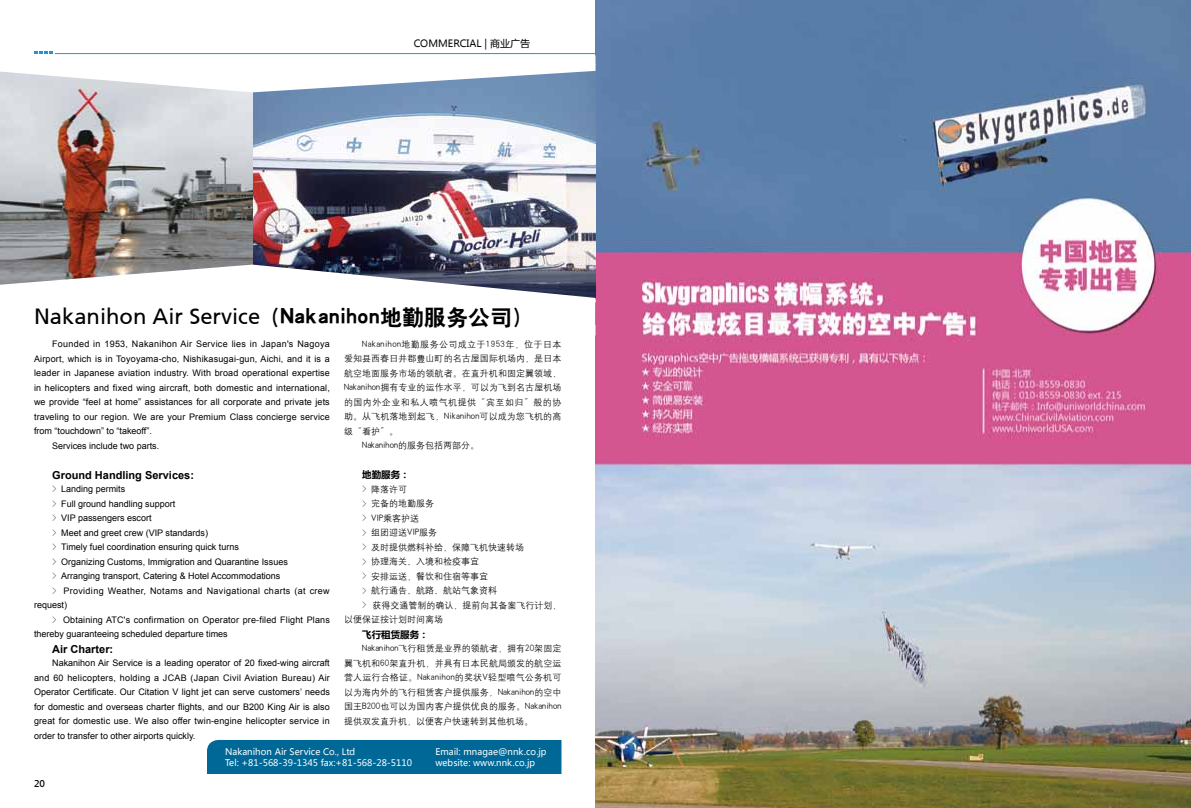
<style>
.page{position:relative;width:1191px;height:808px;background:#fff}
.page>*{position:absolute;margin:0;border:0;box-sizing:border-box;transform-origin:0 0}
.t1{font:22px "Frutiger CE";color:#000}
.t2{font:700 11px "Arial";color:#000}
.t3{font:10px "Microsoft Ya Hei";color:#000}
.t4{font:10px "Frutiger CE";color:#000}
.t5{font:700 9.5px "Microsoft Ya Hei";color:#000}
.t6{font:9px/14.5px "Arial";letter-spacing:.01em;color:#000;text-align:justify}
.t7{font:9px/14.5px "H Yg 2 gj";letter-spacing:.005em;color:#000;text-align:justify}
.t8{font:9px/10.8px "Microsoft Ya Hei";color:#fff}
.t9{font:9px "Arial";letter-spacing:.03em;color:#000}
.t10{font:9px "Arial";letter-spacing:.04em;color:#000}
.t11{font:9px "H Yg 2 gj";letter-spacing:.04em;color:#000}
.t12{font:9px "H Yg 2 gj";letter-spacing:.05em;color:#000}
.s1{font-family:"H Yb 2 gj"}
.s2{font-family:"You Yuan"}
.s3{font-family:"Sim Hei"}
</style>
<div class="page">
<img style="left:595px;top:0;width:596px;height:808px">
<img style="left:252px;top:92px;width:343px;height:173px">
<img style="left:0;top:92px;width:252px;height:173px">
<svg style="left:0;top:51px;width:595px;height:41px"></svg>
<svg style="left:0;top:265px;width:595px;height:33px"></svg>
<div style="left:207px;top:740px;width:354px;height:34px;background:#006896"></div>
<p class="t3" style="left:414px;top:36px;width:118px">COMMERCIAL | 商业广告</p>
<h1 class="t1" style="left:34px;top:304px;width:488px">Nakanihon Air Service <span class="s1">(Nakanihon地勤服务公司)</span></h1>
<p class="t9" style="left:52px;top:338px;width:279px">Founded in 1953, Nakanihon Air Service lies in Japan's Nagoya</p>
<p class="t6" style="left:34px;top:351px;width:297px">Airport, which is in Toyoyama-cho, Nishikasugai-gun, Aichi, and it is a</p>
<p class="t6" style="left:34px;top:366px;width:297px">leader in Japanese aviation industry. With broad operational expertise</p>
<p class="t6" style="left:34px;top:380px;width:297px">in helicopters and fixed wing aircraft, both domestic and international,</p>
<p class="t6" style="left:34px;top:395px;width:297px">we provide “feel at home” assistances for all corporate and private jets</p>
<p class="t6" style="left:34px;top:409px;width:297px">traveling to our region. We are your Premium Class concierge service</p>
<p class="t6" style="left:34px;top:424px;width:119px">from “touchdown” to “takeoff”.</p>
<p class="t6" style="left:52px;top:438px;width:109px">Services include two parts.</p>
<p class="t2" style="left:52px;top:468px;width:143px">Ground Handling Services:</p>
<p class="t6" style="left:52px;top:482px;width:75px"><span class="s2">&gt;</span> Landing permits</p>
<p class="t6" style="left:52px;top:496px;width:125px"><span class="s2">&gt;</span> Full ground handling support</p>
<p class="t6" style="left:52px;top:511px;width:101px"><span class="s2">&gt;</span> VIP passengers escort</p>
<p class="t6" style="left:52px;top:525px;width:157px"><span class="s2">&gt;</span> Meet and greet crew (VIP standards)</p>
<p class="t6" style="left:52px;top:540px;width:188px"><span class="s2">&gt;</span> Timely fuel coordination ensuring quick turns</p>
<p class="t6" style="left:52px;top:554px;width:237px"><span class="s2">&gt;</span> Organizing Customs, Immigration and Quarantine Issues</p>
<p class="t6" style="left:52px;top:569px;width:230px"><span class="s2">&gt;</span> Arranging transport, Catering &amp; Hotel Accommodations</p>
<p class="t10" style="left:52px;top:585px;width:279px"><span class="s2">&gt;</span> Providing Weather, Notams and Navigational charts (at crew</p>
<p class="t6" style="left:34px;top:598px;width:35px">request)</p>
<p class="t6" style="left:52px;top:612px;width:279px"><span class="s2">&gt;</span> Obtaining ATC's confirmation on Operator pre-filed Flight Plans</p>
<p class="t6" style="left:34px;top:627px;width:195px">thereby guaranteeing scheduled departure times</p>
<p class="t2" style="left:52px;top:642px;width:63px">Air Charter:</p>
<p class="t6" style="left:34px;top:656px;width:297px;text-indent:18px">Nakanihon Air Service is a leading operator of 20 fixed-wing aircraft and 60 helicopters, holding a JCAB (Japan Civil Aviation Bureau) Air Operator Certificate. Our Citation V light jet can serve customers’ needs for domestic and overseas charter flights, and our B200 King Air is also great for domestic use. We also offer twin-engine helicopter service in order to transfer to other airports quickly.</p>
<p class="t11" style="left:362px;top:339px;width:201px">Nakanihon地勤服务公司成立于1953年，位于日本</p>
<p class="t7" style="left:344px;top:351px;width:219px">爱知县西春日井郡<span class="s3">豊</span>山町的名古屋国际机场内，是日本</p>
<p class="t7" style="left:344px;top:366px;width:219px">航空地面服务市场的领航者。在直升机和固定翼领域，</p>
<p class="t7" style="left:344px;top:380px;width:219px">Nakanihon拥有专业的运作水平，可以为飞到名古屋机场</p>
<p class="t12" style="left:344px;top:397px;width:219px">的国内外企业和私人喷气机提供“宾至如归”般的协</p>
<p class="t7" style="left:344px;top:409px;width:219px">助。从飞机落地到起飞，Nikanihon可以成为您飞机的高</p>
<p class="t7" style="left:344px;top:424px;width:55px">级“看护”。</p>
<p class="t7" style="left:362px;top:438px;width:118px">Nakanihon的服务包括两部分。</p>
<p class="t5" style="left:362px;top:468px;width:49px">地勤服务：</p>
<p class="t7" style="left:362px;top:482px;width:46px"><span class="s2">&gt;</span> 降落许可</p>
<p class="t7" style="left:362px;top:496px;width:73px"><span class="s2">&gt;</span> 完备的地勤服务</p>
<p class="t7" style="left:362px;top:511px;width:59px"><span class="s2">&gt;</span> VIP乘客护送</p>
<p class="t7" style="left:362px;top:525px;width:77px"><span class="s2">&gt;</span> 组团迎送VIP服务</p>
<p class="t7" style="left:362px;top:540px;width:164px"><span class="s2">&gt;</span> 及时提供燃料补给，保障飞机快速转场</p>
<p class="t7" style="left:362px;top:554px;width:118px"><span class="s2">&gt;</span> 协理海关、入境和检疫事宜</p>
<p class="t7" style="left:362px;top:569px;width:127px"><span class="s2">&gt;</span> 安排运送，餐饮和住宿等事宜</p>
<p class="t7" style="left:362px;top:583px;width:136px"><span class="s2">&gt;</span> 航行通告、航路、航站气象资料</p>
<p class="t7" style="left:362px;top:598px;width:201px"><span class="s2">&gt;</span> 获得交通管制的确认，提前向其备案飞行计划，</p>
<p class="t7" style="left:344px;top:612px;width:100px">以便保证按计划时间离场</p>
<p class="t5" style="left:362px;top:628px;width:68px">飞行租赁服务：</p>
<p class="t7" style="left:344px;top:641px;width:219px;text-indent:18px">Nakanihon飞行租赁是业界的领航者，拥有20架固定翼飞机和60架直升机，并具有日本民航局颁发的航空运营人运行合格证。Nakanihon的奖状V轻型喷气公务机可以为海内外的飞行租赁客户提供服务，Nakanihon的空中国王B200也可以为国内客户提供优良的服务。Nakanihon提供双发直升机，以便客户快速转到其他机场。</p>
<p class="t4" style="left:34px;top:777px;width:13px">20</p>
<p class="t8" style="left:225px;top:746px;width:188px">Nakanihon Air Service Co., Ltd<br>Tel: +81-568-39-1345 fax:+81-568-28-5110</p>
<p class="t8" style="left:435px;top:746px;width:113px">Email: mnagae@nnk.co.jp website: www.nnk.co.jp</p>
</div>
